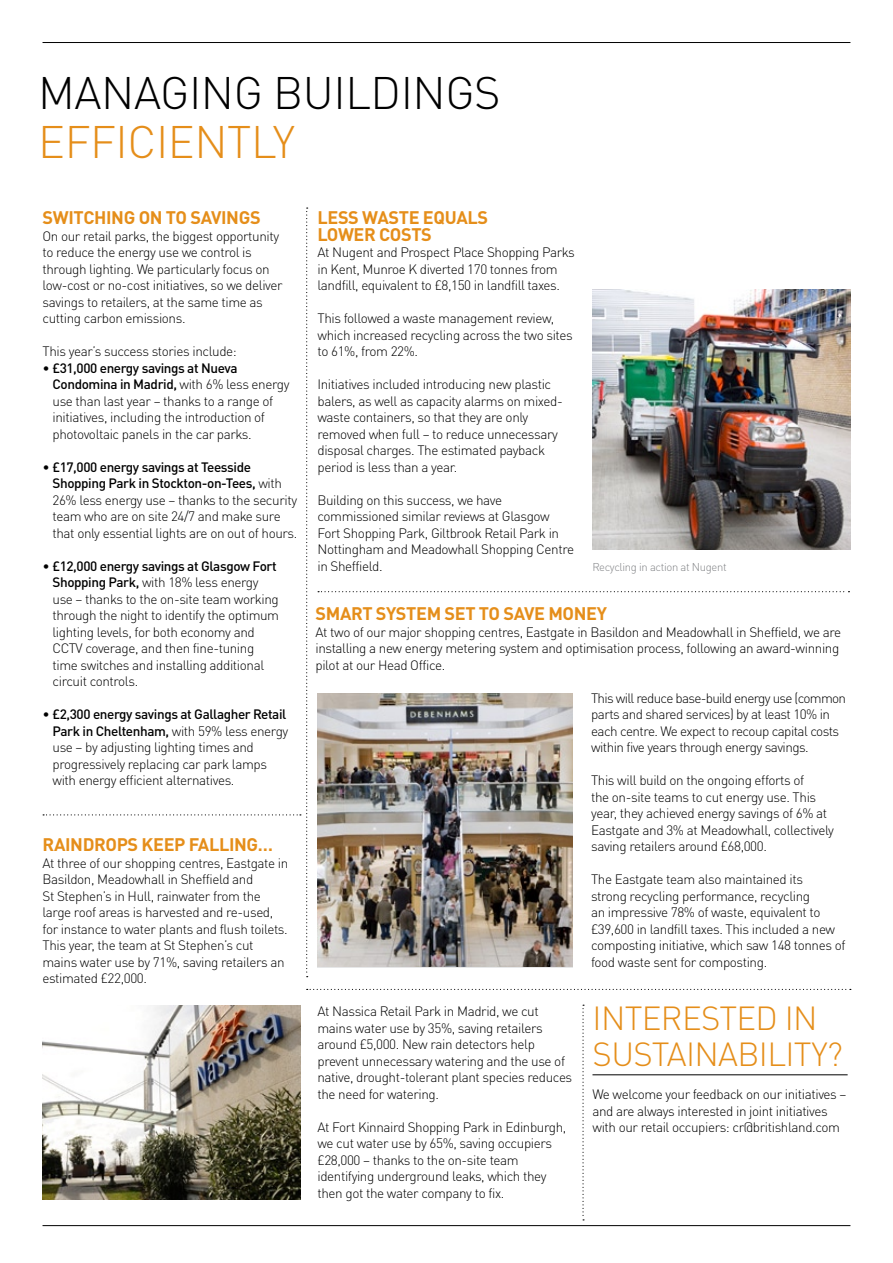
<style>
.page{position:relative;width:893px;height:1263px;background:#fff}
.page>*{position:absolute;margin:0;border:0;box-sizing:border-box;transform-origin:0 0}
.t1{font:300 45px "DIN Pro";letter-spacing:-.01em;color:#000}
.t2{font:300 45px "DIN Pro";letter-spacing:-.01em;color:#e58e1a}
.t3{font:300 33px/36px "DIN Pro";letter-spacing:-.02em;color:#e58e1a}
.t4{font:700 18px/16.5px "DIN Pro";letter-spacing:-.02em;color:#e58e1a}
.t5{font:300 13.5px/16.5px "DIN Pro";letter-spacing:-.03em;color:#000}
.t6{font:300 11.25px "DIN Pro";letter-spacing:-.03em;color:#808285}
.s1{font-weight:500}
</style>
<div class="page">
<hr style="left:43px;top:42px;width:807px;height:1px;background:#000">
<hr style="left:43px;top:1225px;width:807px;height:1px;background:#000">
<svg style="left:318px;top:591px;width:531px;height:1px"></svg>
<img style="left:43px;top:1005px;width:257px;height:194px">
<img style="left:317px;top:693px;width:256px;height:273px">
<svg style="left:43px;top:207px;width:265px;height:770px"></svg>
<svg style="left:307px;top:989px;width:544px;height:1px"></svg>
<hr style="left:592px;top:1074px;width:256px;height:1px;background:#000">
<svg style="left:582px;top:1005px;width:2px;height:215px"></svg>
<img style="left:592px;top:289px;width:258px;height:261px">
<h1 class="t1" style="left:38px;top:58px;width:464px">MANAGING BUILDINGS</h1>
<h1 class="t2" style="left:38px;top:107px;width:258px">EFFICIENTLY</h1>
<h3 class="t4" style="left:43px;top:207px;width:220px">SWITCHING ON TO SAVINGS</h3>
<p class="t5" style="left:43px;top:226px;width:242px">On our retail parks, the biggest opportunity to reduce the energy use we control is through lighting. We particularly focus on low-cost or no-cost initiatives, so we deliver savings to retailers, at the same time as cutting carbon emissions.</p>
<p class="t5" style="left:43px;top:342px;width:196px">This year’s success stories include:</p>
<p class="t5" style="left:53px;top:358px;width:238px;text-indent:-10px">• <span class="s1">£31,000 energy savings at Nueva Condomina in Madrid,</span> with 6% less energy use than last year – thanks to a range of initiatives, including the introduction of photovoltaic panels in the car parks.</p>
<p class="t5" style="left:53px;top:457px;width:246px;text-indent:-10px">• <span class="s1">£17,000 energy savings at Teesside Shopping Park in Stockton-on-Tees,</span> with 26% less energy use – thanks to the security team who are on site 24/7 and make sure that only essential lights are on out of hours.</p>
<p class="t5" style="left:53px;top:556px;width:228px;text-indent:-10px">• <span class="s1">£12,000 energy savings at Glasgow Fort Shopping Park,</span> with 18% less energy use – thanks to the on-site team working through the night to identify the optimum lighting levels, for both economy and CCTV coverage, and then fine-tuning time switches and installing additional circuit controls.</p>
<p class="t5" style="left:53px;top:705px;width:237px;text-indent:-10px">• <span class="s1">£2,300 energy savings at Gallagher Retail Park in Cheltenham,</span> with 59% less energy use – by adjusting lighting times and progressively replacing car park lamps with energy efficient alternatives.</p>
<h3 class="t4" style="left:43px;top:834px;width:232px">RAINDROPS KEEP FALLING…</h3>
<p class="t5" style="left:43px;top:853px;width:247px">At three of our shopping centres, Eastgate in Basildon, Meadowhall in Sheffield and<br>St Stephen’s in Hull, rainwater from the large roof areas is harvested and re-used, for instance to water plants and flush toilets.<br>This year, the team at St Stephen’s cut mains water use by 71%, saving retailers an estimated £22,000.</p>
<h3 class="t4" style="left:318px;top:207px;width:172px">LESS WASTE EQUALS<br>LOWER COSTS</h3>
<p class="t5" style="left:317px;top:243px;width:259px">At Nugent and Prospect Place Shopping Parks in Kent, Munroe K diverted 170 tonnes from landfill, equivalent to £8,150 in landfill taxes.</p>
<p class="t5" style="left:317px;top:309px;width:257px">This followed a waste management review, which increased recycling across the two sites to 61%, from 22%.</p>
<p class="t5" style="left:317px;top:375px;width:247px">Initiatives included introducing new plastic balers, as well as capacity alarms on mixed&shy;waste containers, so that they are only removed when full – to reduce unnecessary disposal charges. The estimated payback period is less than a year.</p>
<p class="t5" style="left:317px;top:490px;width:258px">Building on this success, we have commissioned similar reviews at Glasgow Fort Shopping Park, Giltbrook Retail Park in Nottingham and Meadowhall Shopping Centre in Sheffield.</p>
<p class="t6" style="left:592px;top:558px;width:136px">Recycling in action at Nugent</p>
<h3 class="t4" style="left:316px;top:603px;width:293px">SMART SYSTEM SET TO SAVE MONEY</h3>
<p class="t5" style="left:315px;top:622px;width:527px">At two of our major shopping centres, Eastgate in Basildon and Meadowhall in Sheffield, we are installing a new energy metering system and optimisation process, following an award-winning pilot at our Head Office.</p>
<p class="t5" style="left:317px;top:1002px;width:256px">At Nassica Retail Park in Madrid, we cut mains water use by 35%, saving retailers around £5,000. New rain detectors help prevent unnecessary watering and the use of native, drought-tolerant plant species reduces the need for watering.</p>
<p class="t5" style="left:317px;top:1117px;width:250px">At Fort Kinnaird Shopping Park in Edinburgh, we cut water use by 65%, saving occupiers £28,000 – thanks to the on-site team identifying underground leaks, which they then got the water company to fix.</p>
<p class="t5" style="left:591px;top:688px;width:257px">This will reduce base-build energy use (common parts and shared services) by at least 10% in each centre. We expect to recoup capital costs within five years through energy savings.</p>
<p class="t5" style="left:591px;top:771px;width:244px">This will build on the ongoing efforts of<br>the on-site teams to cut energy use. This year, they achieved energy savings of 6% at Eastgate and 3% at Meadowhall, collectively saving retailers around £68,000.</p>
<p class="t5" style="left:591px;top:870px;width:256px">The Eastgate team also maintained its<br>strong recycling performance, recycling<br>an impressive 78% of waste, equivalent to £39,600 in landfill taxes. This included a new composting initiative, which saw 148 tonnes of food waste sent for composting.</p>
<h2 class="t3" style="left:593px;top:997px;width:252px">INTERESTED IN<br>SUSTAINABILITY?</h2>
<p class="t5" style="left:592px;top:1085px;width:255px">We welcome your feedback on our initiatives – and are always interested in joint initiatives with our retail occupiers: cr@britishland.com</p>
</div>
